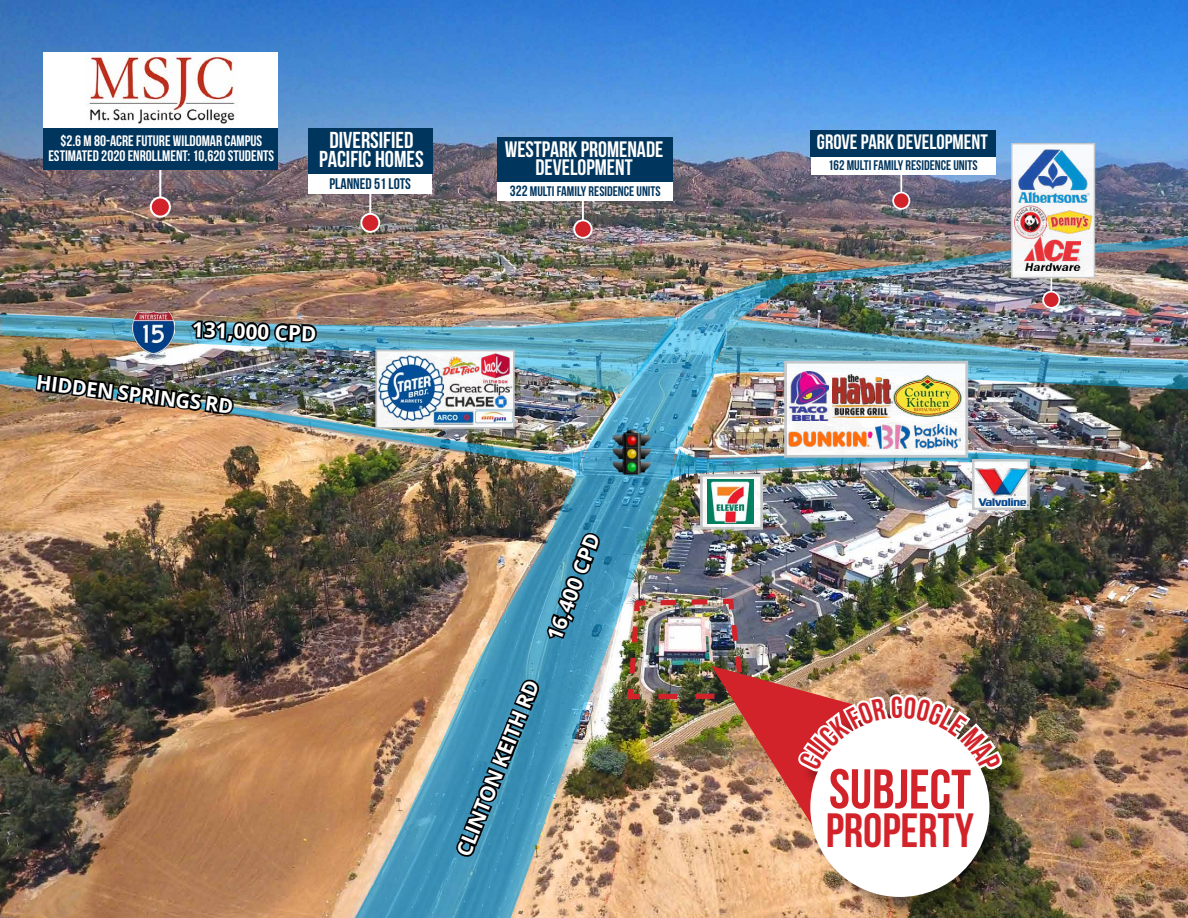
<style>
.page{position:relative;width:1188px;height:918px;background:#fff}
.page>*{position:absolute;margin:0;border:0;box-sizing:border-box;transform-origin:0 0}
.t1{font:55.8px "Bebas Neue";letter-spacing:-.005em;color:#d2232a}
.t2{font:48.15px "Bebas Neue";letter-spacing:-.005em;color:#d2232a}
.t3{font:23.1px/18.6px "Bebas Neue";color:#fff;text-align:center}
.t4{font:22.35px/18px "Bebas Neue";color:#fff;text-align:center}
.t5{font:20.85px "Bebas Neue";color:#fff}
.t6{font:700 20.7px "Open Sans";color:#fff}
.t7{font:700 20.25px "Open Sans";color:#fff}
.t8{font:15.3px "Bebas Neue";color:#00355d}
.t9{font:15.15px/15.1px "Bebas Neue";color:#fff;text-align:center}
.t10{font:13.95px "Bebas Neue";color:#00355d}
.s1{font-size:14.85px}
</style>
<div class="page">
<img style="left:0;top:0;width:1188px;height:918px">
<img style="left:0;top:268px;width:800px;height:650px">
<img style="left:771px;top:210px;width:417px;height:77px">
<img style="left:0;top:314px;width:689px;height:80px">
<img style="left:675px;top:319px;width:513px;height:130px">
<svg style="left:711px;top:322px;width:27px;height:46px"></svg>
<img style="left:133px;top:312px;width:42px;height:42px">
<img style="left:189px;top:133px;width:130px;height:211px">
<svg style="left:545px;top:530px;width:58px;height:111px;background:#32718b"></svg>
<svg style="left:454px;top:677px;width:88px;height:183px;background:#387b96"></svg>
<img style="left:611px;top:429px;width:14px;height:49px">
<hr style="left:900px;top:164px;width:2px;height:37px;background:#fff">
<div style="left:893px;top:193px;width:16px;height:16px;background:#d2232a;border-radius:50%"></div>
<div style="left:892px;top:192px;width:18px;height:18px;border:2px solid #fff;border-radius:50%"></div>
<img style="left:0;top:370px;width:585px;height:104px">
<div style="left:811px;top:157px;width:185px;height:18px;background:#fff"></div>
<div style="left:810px;top:130px;width:186px;height:26px;background:#00355d"></div>
<hr style="left:582px;top:190px;width:2px;height:39px;background:#fff">
<div style="left:574px;top:220px;width:18px;height:18px;background:#d2232a;border-radius:50%"></div>
<div style="left:573px;top:219px;width:20px;height:20px;border:2px solid #fff;border-radius:50%"></div>
<div style="left:498px;top:182px;width:175px;height:19px;background:#fff"></div>
<hr style="left:159px;top:164px;width:2px;height:43px;background:#fff">
<svg style="left:151px;top:197px;width:19px;height:20px"></svg>
<div style="left:150px;top:196px;width:21px;height:22px;border:2px solid #fff;border-radius:50%"></div>
<div style="left:497px;top:137px;width:176px;height:45px;background:#00355d"></div>
<svg style="left:375px;top:350px;width:140px;height:79px;fill:#f3f3f3"></svg>
<img style="left:444px;top:394px;width:64px;height:15px">
<img style="left:378px;top:355px;width:65px;height:65px">
<img style="left:441px;top:356px;width:37px;height:20px">
<img style="left:446px;top:375px;width:68px;height:25px">
<img style="left:478px;top:351px;width:35px;height:33px">
<img style="left:433px;top:409px;width:79px;height:15px">
<hr style="left:1050px;top:263px;width:2px;height:37px;background:#fff">
<div style="left:1043px;top:292px;width:16px;height:16px;background:#d2232a;border-radius:50%"></div>
<div style="left:1042px;top:291px;width:18px;height:18px;border:2px solid #fff;border-radius:50%"></div>
<div style="left:784px;top:361px;width:184px;height:97px;background:#f7fbfc;border:3px solid #c7c8ca"></div>
<img style="left:789px;top:371px;width:40px;height:49px">
<img style="left:833px;top:375px;width:59px;height:43px">
<img style="left:876px;top:424px;width:81px;height:4px">
<img style="left:892px;top:375px;width:72px;height:42px">
<hr style="left:369px;top:182px;width:2px;height:41px;background:#fff">
<div style="left:361px;top:214px;width:18px;height:18px;background:#d2232a;border-radius:50%"></div>
<div style="left:360px;top:213px;width:20px;height:20px;border:2px solid #fff;border-radius:50%"></div>
<div style="left:309px;top:174px;width:123px;height:20px;background:#fff"></div>
<div style="left:308px;top:128px;width:124px;height:46px;background:#00355d"></div>
<div style="left:43px;top:53px;width:234px;height:75px;background:#fff"></div>
<img style="left:86px;top:54px;width:149px;height:70px">
<div style="left:43px;top:128px;width:234px;height:41px;background:#00355d"></div>
<img style="left:34px;top:372px;width:202px;height:128px">
<div style="left:1011px;top:143px;width:84px;height:135px;background:#f7f7f8;border:1px solid #c7c8ca"></div>
<img style="left:1019px;top:149px;width:71px;height:54px">
<img style="left:1025px;top:238px;width:55px;height:32px">
<img style="left:1046px;top:211px;width:46px;height:23px">
<img style="left:1015px;top:206px;width:31px;height:32px">
<img style="left:625px;top:428px;width:514px;height:490px">
<p class="t9" style="left:48px;top:133px;width:227px">$2.6 M 80-ACRE FUTURE WILDOMAR CAMPUS<br>ESTIMATED 2020 ENROLLMENT: 10,620 STUDENTS</p>
<h3 class="t3" style="left:319px;top:131px;width:106px">DIVERSIFIED<br>PACIFIC HOMES</h3>
<p class="t8" style="left:329px;top:175px;width:83px">PLANNED 51 LOTS</p>
<h3 class="t4" style="left:505px;top:140px;width:160px">WESTPARK PROMENADE<br>DEVELOPMENT</h3>
<p class="t10" style="left:510px;top:183px;width:152px"><span class="s1">322</span> MULTI FAMILY RESIDENCE UNITS</p>
<h3 class="t6" style="left:193px;top:315px;width:126px;rotate:2deg">131,000 CPD</h3>
<h3 class="t7" style="left:38px;top:368px;width:200px;rotate:7deg">HIDDEN SPRINGS RD</h3>
<h3 class="t6" style="left:540px;top:634px;width:114px;rotate:-69deg">16,400 CPD</h3>
<h3 class="t6" style="left:449px;top:850px;width:190px;rotate:-68deg">CLINTON KEITH RD</h3>
<h3 class="t5" style="left:817px;top:131px;width:172px">GROVE PARK DEVELOPMENT</h3>
<p class="t10" style="left:828px;top:157px;width:151px">162 MULTI FAMILY RESIDENCE UNITS</p>
<h1 class="t1" style="left:829px;top:759px;width:143px">SUBJECT</h1>
<h2 class="t2" style="left:826px;top:804px;width:149px">PROPERTY</h2>
</div>
